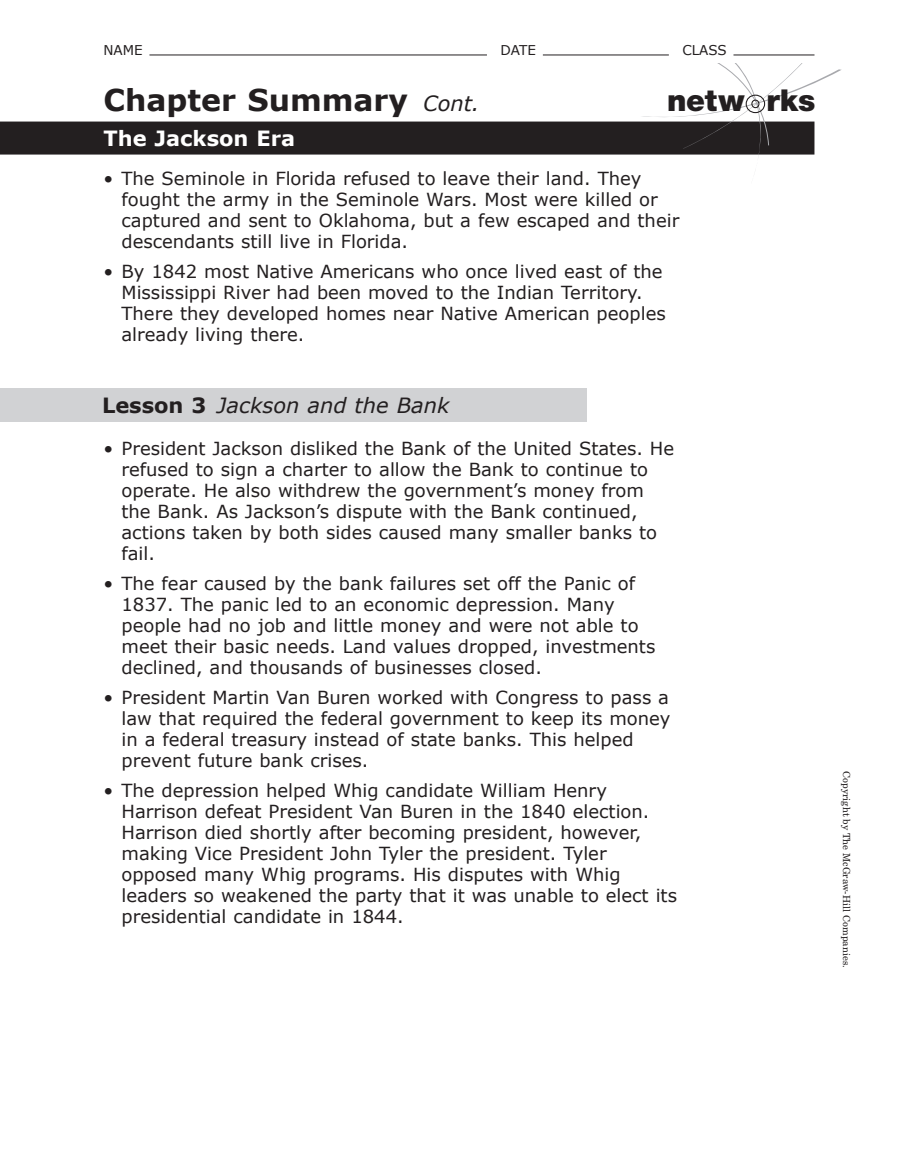
<style>
.page{position:relative;width:918px;height:1175px;background:#fff}
.page>*{position:absolute;margin:0;border:0;box-sizing:border-box;transform-origin:0 0}
.t1{font:900 30.15px "Helvetica Neue LT Std";color:#231f20}
.Asset_TitleA{font:700 30px "Verdana";color:#231f20}
.t2{font:italic 21px "Verdana";color:#231f20}
.t3{font:700 21px "Verdana";color:#fff}
.CS_BL_SAp6{font:18px/21px "Verdana";color:#231f20}
.t4{font:13.5px "Verdana";color:#231f20}
.t5{font:9.75px "New Century Schlbk LT Std";color:#231f20}
.s1{font-weight:400;font-style:italic;font-size:21px}
.s2{font-weight:700;font-style:normal}
</style>
<div class="page">
<hr style="left:149px;top:55px;width:338px;height:1px;background:#231f20">
<hr style="left:543px;top:55px;width:126px;height:1px;background:#231f20">
<hr style="left:734px;top:55px;width:80px;height:1px;background:#231f20">
<div style="left:0;top:122px;width:814px;height:32px;background:#231f20"></div>
<div style="left:0;top:389px;width:586px;height:33px;background:#d1d2d4"></div>
<svg style="left:640px;top:63px;width:202px;height:93px"></svg>
<p class="t4" style="left:104px;top:42px;width:41px">NAME</p>
<p class="t4" style="left:500px;top:42px;width:37px">DATE</p>
<p class="t4" style="left:682px;top:42px;width:46px">CLASS</p>
<p class="Asset_TitleA" style="left:104px;top:81px;width:378px">Chapter Summary <span class="s1">Cont.</span></p>
<p class="t3" style="left:104px;top:125px;width:193px">The Jackson Era</p>
<h1 class="t1" style="left:667px;top:83px;width:150px">netw rks</h1>
<p class="CS_BL_SAp6" style="left:122px;top:168px;width:559px;text-indent:-18px">• The Seminole in Florida refused to leave their land. They fought the army in the Seminole Wars. Most were killed or captured and sent to Oklahoma, but a few escaped and their descendants still live in Florida.</p>
<p class="CS_BL_SAp6" style="left:122px;top:261px;width:546px;text-indent:-18px">• By 1842 most Native Americans who once lived east of the Mississippi River had been moved to the Indian Territory.<br>There they developed homes near Native American peoples already living there.</p>
<p class="t2" style="left:102px;top:392px;width:349px"><span class="s2">Lesson 3</span> Jackson and the Bank</p>
<p class="CS_BL_SAp6" style="left:122px;top:438px;width:554px;text-indent:-18px">• President Jackson disliked the Bank of the United States. He refused to sign a charter to allow the Bank to continue to operate. He also withdrew the government’s money from the Bank. As Jackson’s dispute with the Bank continued, actions taken by both sides caused many smaller banks to fail.</p>
<p class="CS_BL_SAp6" style="left:122px;top:573px;width:535px;text-indent:-18px">• The fear caused by the bank failures set off the Panic of 1837. The panic led to an economic depression. Many people had no job and little money and were not able to meet their basic needs. Land values dropped, investments declined, and thousands of businesses closed.</p>
<p class="CS_BL_SAp6" style="left:122px;top:687px;width:551px;text-indent:-18px">• President Martin Van Buren worked with Congress to pass a law that required the federal government to keep its money in a federal treasury instead of state banks. This helped prevent future bank crises.</p>
<p class="CS_BL_SAp6" style="left:122px;top:780px;width:557px;text-indent:-18px">• The depression helped Whig candidate William Henry Harrison defeat President Van Buren in the 1840 election.<br>Harrison died shortly after becoming president, however, making Vice President John Tyler the president. Tyler opposed many Whig programs. His disputes with Whig leaders so weakened the party that it was unable to elect its presidential candidate in 1844.</p>
<p class="t5" style="left:853px;top:771px;width:198px;rotate:90deg">Copyright by The McGraw-Hill Companies.</p>
</div>
